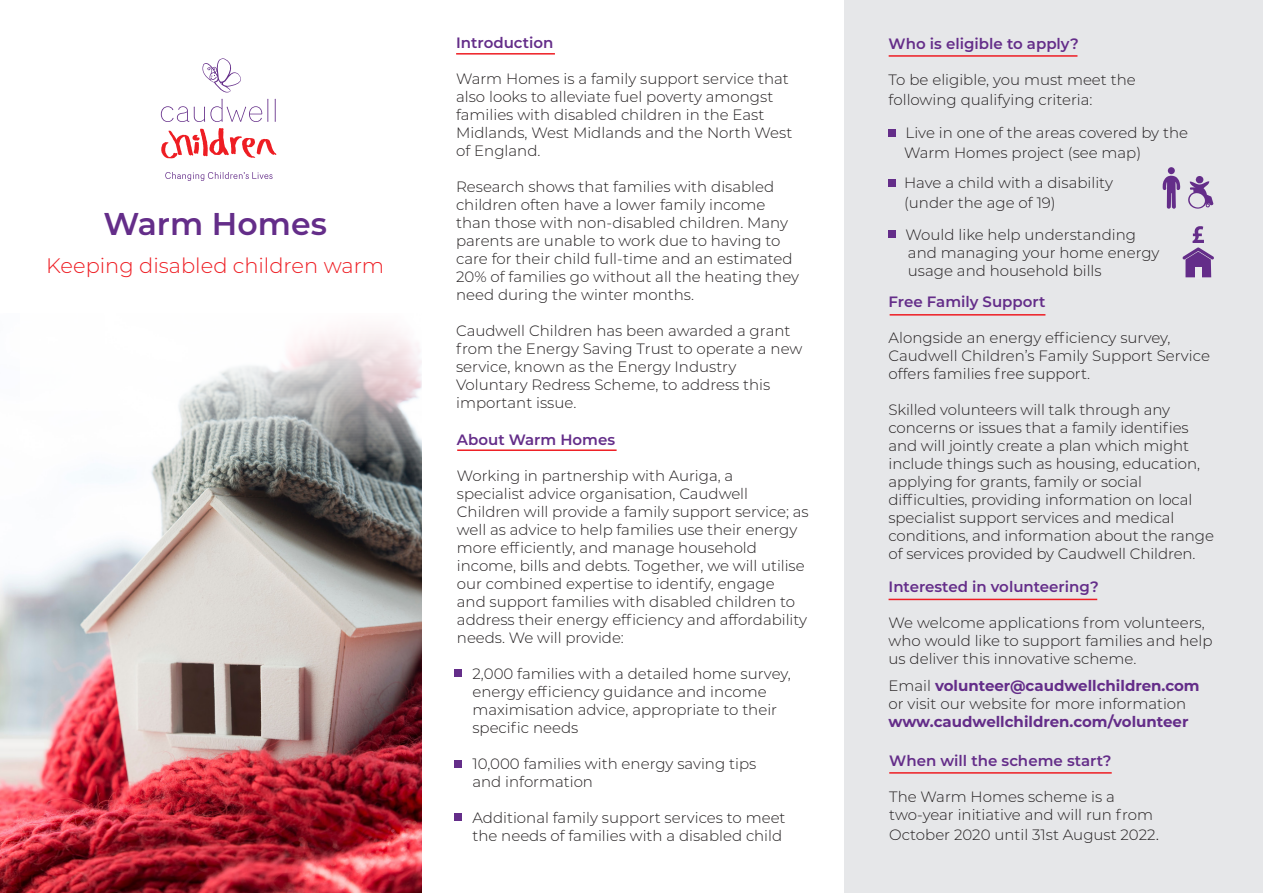
<style>
.page{position:relative;width:1263px;height:893px;background:#fff}
.page>*{position:absolute;margin:0;border:0;box-sizing:border-box;transform-origin:0 0}
.t1{font:600 31.5px "Montserrat";color:#642d89}
.t2{font:300 21px "Montserrat";color:#ee1d23}
.t3{font:300 15px/18px "Montserrat";color:#231f20}
.t4{font:600 15px "Montserrat";color:#642d89}
.t5{font:700 15px "Montserrat";color:#642d89}
.s1{font-weight:300;color:#231f20}
.s2{font-weight:700;color:#642d89}
.s3{font-size:16.5px}
</style>
<div class="page">
<img style="left:0;top:574px;width:422px;height:319px">
<svg style="left:20px;top:328px;width:402px;height:276px"></svg>
<svg style="left:165px;top:172px;width:108px;height:9px"></svg>
<svg style="left:202px;top:58px;width:39px;height:34px"></svg>
<svg style="left:161px;top:99px;width:107px;height:23px"></svg>
<svg style="left:275px;top:99px;width:1px;height:23px"></svg>
<svg style="left:161px;top:128px;width:115px;height:30px"></svg>
<hr style="left:456px;top:53px;width:99px;height:2px;background:#ee1d23">
<hr style="left:457px;top:449px;width:160px;height:2px;background:#ee1d23">
<div style="left:454px;top:760px;width:7px;height:7px;background:#642d89"></div>
<div style="left:454px;top:669px;width:7px;height:7px;background:#642d89"></div>
<div style="left:454px;top:813px;width:7px;height:7px;background:#642d89"></div>
<div style="left:844px;top:0;width:419px;height:893px;background:#e6e7e9"></div>
<hr style="left:889px;top:55px;width:188px;height:2px;background:#ee1d23">
<hr style="left:889px;top:772px;width:223px;height:2px;background:#ee1d23">
<div style="left:889px;top:129px;width:7px;height:7px;background:#642d89"></div>
<div style="left:889px;top:179px;width:7px;height:7px;background:#642d89"></div>
<svg style="left:1188px;top:176px;width:25px;height:33px"></svg>
<hr style="left:890px;top:314px;width:155px;height:2px;background:#ee1d23">
<hr style="left:888px;top:599px;width:209px;height:1px;background:#ee1d23">
<svg style="left:1162px;top:176px;width:18px;height:33px"></svg>
<div style="left:1168px;top:167px;width:7px;height:7px;background:#642d89;border-radius:50%"></div>
<svg style="left:1182px;top:226px;width:32px;height:51px"></svg>
<div style="left:888px;top:231px;width:7px;height:7px;background:#642d89"></div>
<p class="t1" style="left:104px;top:201px;width:225px">Warm Homes</p>
<p class="t2" style="left:46px;top:251px;width:339px">Keeping disabled children warm</p>
<p class="t4" style="left:456px;top:32px;width:99px">Introduction</p>
<p class="t3" style="left:456px;top:69px;width:338px">Warm Homes is a family support service that also looks to alleviate fuel poverty amongst families with disabled children in the East Midlands, West Midlands and the North West of England.</p>
<p class="t3" style="left:456px;top:177px;width:344px">Research shows that families with disabled children often have a lower family income than those with non-disabled children. Many parents are unable to work due to having to care for their child full-time and an estimated 20% of families go without all the heating they need during the winter months.</p>
<p class="t3" style="left:456px;top:321px;width:348px">Caudwell Children has been awarded a grant from the Energy Saving Trust to operate a new service, known as the Energy Industry</p>
<p class="t3" style="left:456px;top:375px;width:316px">Voluntary Redress Scheme, to address this important issue.</p>
<p class="t4" style="left:457px;top:429px;width:160px">About Warm Homes</p>
<p class="t3" style="left:457px;top:466px;width:278px">Working in partnership with Auriga, a</p>
<p class="t3" style="left:457px;top:484px;width:293px">specialist advice organisation, Caudwell</p>
<p class="t3" style="left:457px;top:502px;width:353px">Children will provide a family support service; as well as advice to help families use their energy more efficiently, and manage household income, bills and debts. Together, we will utilise our combined expertise to identify, engage<br>and support families with disabled children to address their energy efficiency and affordability needs. We will provide:</p>
<p class="t3" style="left:472px;top:664px;width:320px">2,000 families with a detailed home survey,</p>
<p class="t3" style="left:472px;top:682px;width:296px">energy efficiency guidance and income</p>
<p class="t3" style="left:472px;top:700px;width:306px">maximisation advice, appropriate to their</p>
<p class="t3" style="left:472px;top:718px;width:108px">specific needs</p>
<p class="t3" style="left:472px;top:754px;width:285px">10,000 families with energy saving tips</p>
<p class="t3" style="left:472px;top:772px;width:122px">and information</p>
<p class="t3" style="left:472px;top:808px;width:315px">Additional family support services to meet</p>
<p class="t3" style="left:472px;top:826px;width:311px">the needs of families with a disabled child</p>
<p class="t4" style="left:889px;top:33px;width:192px">Who is eligible to apply?</p>
<p class="t3" style="left:889px;top:70px;width:249px">To be eligible, you must meet the</p>
<p class="t3" style="left:889px;top:90px;width:205px">following qualifying criteria:</p>
<p class="t3" style="left:906px;top:124px;width:284px">Live in one of the areas covered by the</p>
<p class="t3" style="left:904px;top:143px;width:239px">Warm Homes project (see map)</p>
<p class="t3" style="left:904px;top:173px;width:210px">Have a child with a disability</p>
<p class="t3" style="left:904px;top:193px;width:153px">(under the age of 19)</p>
<p class="t3" style="left:906px;top:225px;width:232px">Would like help understanding</p>
<p class="t3" style="left:908px;top:243px;width:253px">and managing your home energy</p>
<p class="t3" style="left:908px;top:261px;width:195px">usage and household bills</p>
<p class="t4" style="left:888px;top:291px;width:158px">Free Family Support</p>
<p class="t3" style="left:888px;top:329px;width:283px">Alongside an energy efficiency survey,</p>
<p class="t3" style="left:888px;top:347px;width:323px">Caudwell Children’s Family Support Service offers families free support.</p>
<p class="t3" style="left:888px;top:401px;width:313px">Skilled volunteers will talk through any concerns or issues that a family identifies and will jointly create a plan which might include things such as housing, education, applying for grants, family or social</p>
<p class="t3" style="left:888px;top:491px;width:305px">difficulties, providing information on local specialist support services and medical</p>
<p class="t3" style="left:888px;top:527px;width:327px">conditions, and information about the range of services provided by Caudwell Children.</p>
<p class="t4" style="left:888px;top:576px;width:212px">Interested in volunteering?</p>
<p class="t3" style="left:888px;top:613px;width:325px">We welcome applications from volunteers, who would like to support families and help us deliver this innovative scheme.</p>
<p class="t5" style="left:888px;top:675px;width:313px"><span class="s1">Email</span> volunteer@caudwellchildren.com</p>
<p class="t3" style="left:888px;top:694px;width:301px">or visit our website for more information <span class="s2">www.caudwellchildren.com/volunteer</span></p>
<p class="t4" style="left:889px;top:750px;width:224px">When will the scheme start?</p>
<p class="t3" style="left:889px;top:787px;width:227px">The Warm Homes scheme is a</p>
<p class="t3" style="left:889px;top:805px;width:265px">two-year initiative and will run from</p>
<p class="t3" style="left:889px;top:825px;width:271px">October 2020 until 31st August 2022<span class="s3">.</span></p>
</div>
